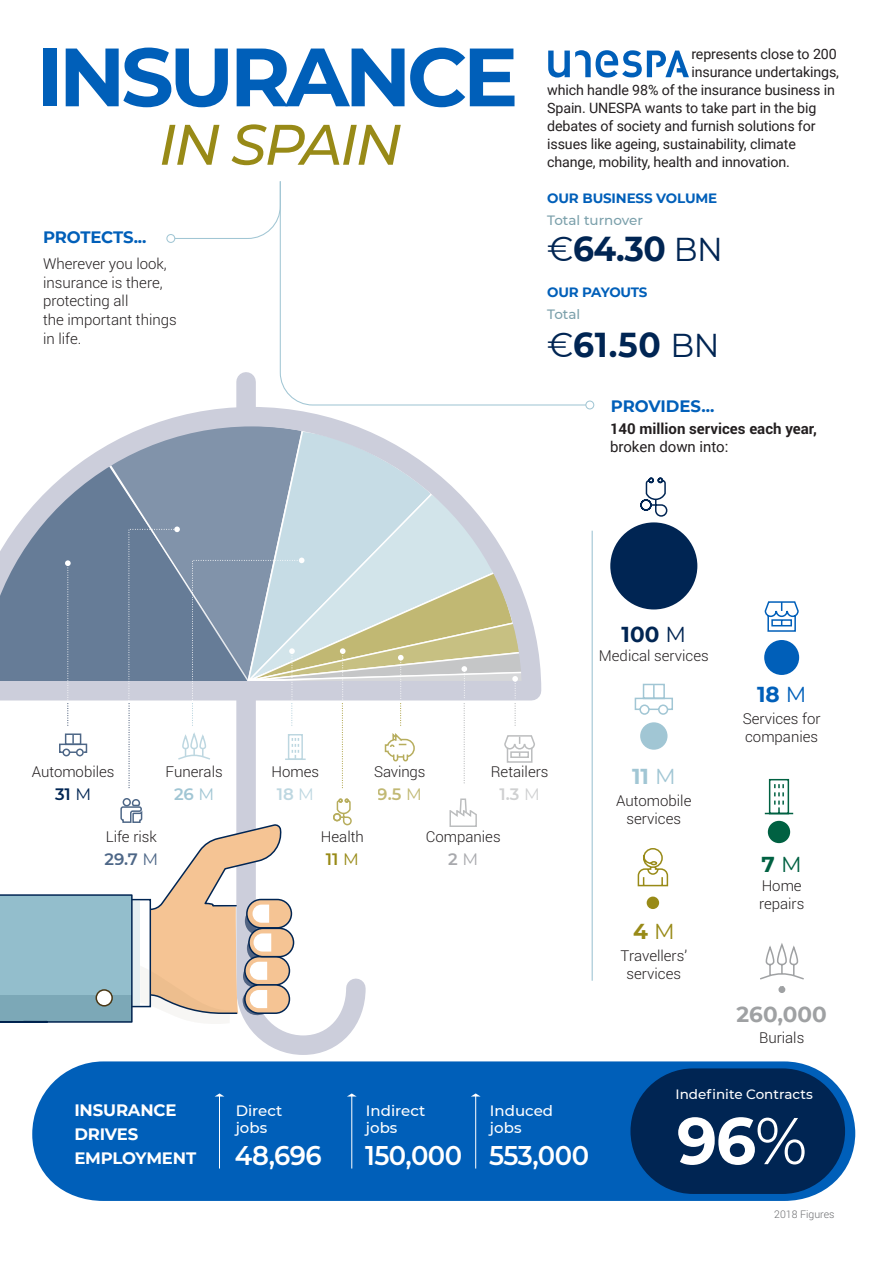
<style>
.page{position:relative;width:893px;height:1263px;background:#fff}
.page>*{position:absolute;margin:0;border:0;box-sizing:border-box;transform-origin:0 0}
.t1{font:700 82.5px "Montserrat";letter-spacing:-.055em;color:#005fb9}
.t2{font:700 66px "Montserrat";color:#fff;scale:.96 1}
.t3{font:italic 500 57px "Montserrat";letter-spacing:-.04em;color:#988a17}
.t4{font:700 34.5px "Montserrat";letter-spacing:.005em;color:#002553;scale:.96 1}
.t5{font:600 27px "Montserrat";letter-spacing:-.02em;color:#fff;scale:.96 1}
.t6{font:700 21.6px "Montserrat";color:#9fa1a3}
.t7{font:700 21.6px "Montserrat";color:#002553}
.t8{font:700 21.6px "Montserrat";color:#005fb9}
.t9{font:700 21.6px "Montserrat";color:#a1c6d4}
.t10{font:700 21.6px "Montserrat";color:#006142}
.t11{font:700 21.6px "Montserrat";color:#988a17}
.t12{font:700 16.5px/24px "Montserrat";letter-spacing:-.01em;color:#fff}
.t13{font:700 16.5px "Montserrat";letter-spacing:-.01em;color:#005fb9}
.t14{font:600 16.5px "Montserrat";color:#002553}
.t15{font:600 16.5px "Montserrat";color:#988a17}
.t16{font:600 16.5px "Montserrat";color:#a1c6d4}
.t17{font:600 16.5px "Montserrat";color:#9fa1a3}
.t18{font:600 16.5px "Montserrat";color:#a8a9ad}
.t19{font:300 15px/18.8px "Roboto";color:#231f20}
.t20{font:500 15px/16.5px "Montserrat";color:#fff}
.t21{font:700 15px "Roboto";color:#231f20}
.t22{font:15px "Roboto";color:#231f20}
.t23{font:14.25px "Roboto";letter-spacing:-.01em;color:#231f20}
.t24{font:700 13.5px "Montserrat";letter-spacing:-.01em;color:#005fb9}
.t25{font:500 13.5px "Montserrat";color:#fff}
.t26{font:500 13.5px "Montserrat";color:#7ba0ab}
.t27{font:300 10.5px "Roboto";color:#6c6d70}
.s1{font-weight:400}
.s2{font-weight:400;font-size:33px}
</style>
<div class="page">
<div style="left:32px;top:1061px;width:823px;height:140px;background:#005fb9"></div>
<hr style="left:351px;top:1096px;width:1px;height:72px;background:#fff">
<svg style="left:347px;top:1093px;width:10px;height:3px"></svg>
<hr style="left:475px;top:1096px;width:1px;height:72px;background:#fff">
<svg style="left:471px;top:1093px;width:9px;height:3px"></svg>
<hr style="left:219px;top:1096px;width:1px;height:72px;background:#fff">
<svg style="left:215px;top:1093px;width:9px;height:3px"></svg>
<svg style="left:279px;top:243px;width:306px;height:163px"></svg>
<svg style="left:585px;top:400px;width:9px;height:9px"></svg>
<svg style="left:166px;top:181px;width:115px;height:62px"></svg>
<svg style="left:0;top:397px;width:551px;height:304px"></svg>
<svg style="left:227px;top:789px;width:148px;height:276px"></svg>
<div style="left:236px;top:382px;width:20px;height:32px;background:#cccedb"></div>
<div style="left:246px;top:899px;width:46px;height:29px;border:2px solid #002553;border-radius:14px"></div>
<svg style="left:249px;top:928px;width:45px;height:29px"></svg>
<div style="left:248px;top:928px;width:46px;height:29px;border:2px solid #002553;border-radius:14px"></div>
<svg style="left:65px;top:560px;width:6px;height:166px"></svg>
<div style="left:62px;top:748px;width:8px;height:8px;border:2px solid #002553;border-radius:50%"></div>
<div style="left:76px;top:748px;width:8px;height:8px;border:2px solid #002553;border-radius:50%"></div>
<svg style="left:59px;top:735px;width:28px;height:19px"></svg>
<div style="left:333px;top:813px;width:8px;height:8px;border:2px solid #988a17;border-radius:50%"></div>
<svg style="left:336px;top:798px;width:16px;height:27px"></svg>
<svg style="left:128px;top:526px;width:409px;height:263px"></svg>
<svg style="left:449px;top:798px;width:28px;height:29px"></svg>
<svg style="left:0;top:798px;width:290px;height:226px"></svg>
<div style="left:630px;top:1068px;width:215px;height:126px;background:#002553;border-radius:63px"></div>
<div style="left:610px;top:522px;width:87px;height:87px;background:#002553;border-radius:43px"></div>
<div style="left:764px;top:640px;width:35px;height:35px;background:#005fb9;border-radius:50%"></div>
<svg style="left:764px;top:601px;width:35px;height:31px"></svg>
<div style="left:768px;top:821px;width:22px;height:22px;background:#006142;border-radius:50%"></div>
<svg style="left:764px;top:778px;width:30px;height:37px"></svg>
<div style="left:640px;top:722px;width:27px;height:28px;background:#a1c6d4;border-radius:50%"></div>
<svg style="left:634px;top:683px;width:39px;height:32px"></svg>
<svg style="left:778px;top:986px;width:7px;height:7px"></svg>
<svg style="left:760px;top:943px;width:44px;height:37px"></svg>
<div style="left:647px;top:897px;width:12px;height:12px;background:#988a17;border-radius:6px"></div>
<svg style="left:637px;top:848px;width:32px;height:39px"></svg>
<svg style="left:548px;top:50px;width:141px;height:28px"></svg>
<svg style="left:640px;top:477px;width:28px;height:40px"></svg>
<hr style="left:592px;top:531px;width:1px;height:450px;background:#a1c6d4">
<h1 class="t1" style="left:36px;top:18px;width:484px">INSURANCE</h1>
<h3 class="t3" style="left:159px;top:105px;width:244px">IN SPAIN</h3>
<p class="t13" style="left:43px;top:225px;width:105px">PROTECTS...</p>
<p class="t19" style="left:43px;top:254px;width:135px">Wherever you look, insurance is there, protecting all<br>the important things in life.</p>
<p class="t23" style="left:691px;top:44px;width:147px">represents close to 200</p>
<p class="t23" style="left:691px;top:62px;width:149px">insurance undertakings,</p>
<p class="t23" style="left:547px;top:80px;width:289px">which handle 98% of the insurance business in</p>
<p class="t23" style="left:547px;top:98px;width:271px">Spain. UNESPA wants to take part in the big</p>
<p class="t23" style="left:547px;top:116px;width:270px">debates of society and furnish solutions for</p>
<p class="t23" style="left:547px;top:134px;width:250px">issues like ageing, sustainability, climate</p>
<p class="t23" style="left:547px;top:152px;width:244px">change, mobility, health and innovation.</p>
<p class="t24" style="left:547px;top:189px;width:172px">OUR BUSINESS VOLUME</p>
<h3 class="t4" style="left:547px;top:224px;width:184px"><span class="s1">€</span>64.30 <span class="s2">BN</span></h3>
<p class="t26" style="left:547px;top:211px;width:97px">Total turnover</p>
<p class="t24" style="left:547px;top:283px;width:102px">OUR PAYOUTS</p>
<h3 class="t4" style="left:547px;top:320px;width:181px"><span class="s1">€</span>61.50 <span class="s2">BN</span></h3>
<p class="t26" style="left:547px;top:305px;width:35px">Total</p>
<p class="t13" style="left:611px;top:394px;width:105px">PROVIDES...</p>
<p class="t21" style="left:610px;top:419px;width:208px">140 million services each year,</p>
<p class="t22" style="left:610px;top:437px;width:120px">broken down into:</p>
<h3 class="t7" style="left:622px;top:618px;width:66px">100 <span class="s1">M</span></h3>
<p class="t19" style="left:599px;top:646px;width:111px">Medical services</p>
<h3 class="t8" style="left:757px;top:679px;width:51px">18 <span class="s1">M</span></h3>
<p class="t19" style="left:743px;top:709px;width:79px;line-height:18px">Services for companies</p>
<p class="t19" style="left:32px;top:762px;width:84px">Automobiles</p>
<p class="t19" style="left:166px;top:762px;width:59px">Funerals</p>
<p class="t19" style="left:272px;top:762px;width:49px">Homes</p>
<p class="t14" style="left:55px;top:782px;width:38px">31 <span class="s1">M</span></p>
<p class="t16" style="left:277px;top:782px;width:39px">18 <span class="s1">M</span></p>
<p class="t16" style="left:174px;top:782px;width:42px">26 <span class="s1">M</span></p>
<p class="t19" style="left:106px;top:827px;width:53px">Life risk</p>
<p class="t19" style="left:321px;top:827px;width:44px">Health</p>
<p class="t15" style="left:326px;top:847px;width:34px">11 <span class="s1">M</span></p>
<p class="t14" style="left:104px;top:847px;width:55px">29.7 <span class="s1">M</span></p>
<p class="t19" style="left:374px;top:762px;width:53px">Savings</p>
<p class="t15" style="left:378px;top:782px;width:46px">9.5 <span class="s1">M</span></p>
<p class="t19" style="left:491px;top:762px;width:59px">Retailers</p>
<p class="t17" style="left:499px;top:782px;width:42px">1.3 <span class="s1">M</span></p>
<p class="t19" style="left:426px;top:827px;width:76px">Companies</p>
<p class="t18" style="left:448px;top:847px;width:31px">2 <span class="s1">M</span></p>
<p class="t12" style="left:74px;top:1098px;width:123px">INSURANCE<br>DRIVES<br>EMPLOYMENT</p>
<p class="t20" style="left:236px;top:1102px;width:48px">Direct jobs</p>
<h3 class="t5" style="left:235px;top:1136px;width:92px">48,696</h3>
<p class="t20" style="left:366px;top:1102px;width:61px">Indirect jobs</p>
<h3 class="t5" style="left:365px;top:1136px;width:103px">150,000</h3>
<p class="t20" style="left:490px;top:1102px;width:65px">Induced jobs</p>
<h3 class="t5" style="left:489px;top:1136px;width:106px">553,000</h3>
<h3 class="t9" style="left:632px;top:761px;width:45px">11 <span class="s1">M</span></h3>
<p class="t19" style="left:616px;top:791px;width:77px;line-height:18px;text-align:center">Automobile services</p>
<h3 class="t11" style="left:633px;top:916px;width:43px">4 <span class="s1">M</span></h3>
<p class="t19" style="left:621px;top:946px;width:68px;line-height:18px;text-align:center">Travellers’ services</p>
<h3 class="t10" style="left:762px;top:848px;width:42px">7 <span class="s1">M</span></h3>
<p class="t19" style="left:759px;top:876px;width:47px;line-height:18px">Home repairs</p>
<h3 class="t6" style="left:737px;top:999px;width:92px">260,000</h3>
<p class="t19" style="left:759px;top:1027px;width:47px">Burials</p>
<p class="t25" style="left:675px;top:1085px;width:139px">Indefinite Contracts</p>
<h2 class="t2" style="left:677px;top:1093px;width:137px">96<span class="s1">%</span></h2>
<p class="t27" style="left:774px;top:1207px;width:62px">2018 Figures</p>
</div>
